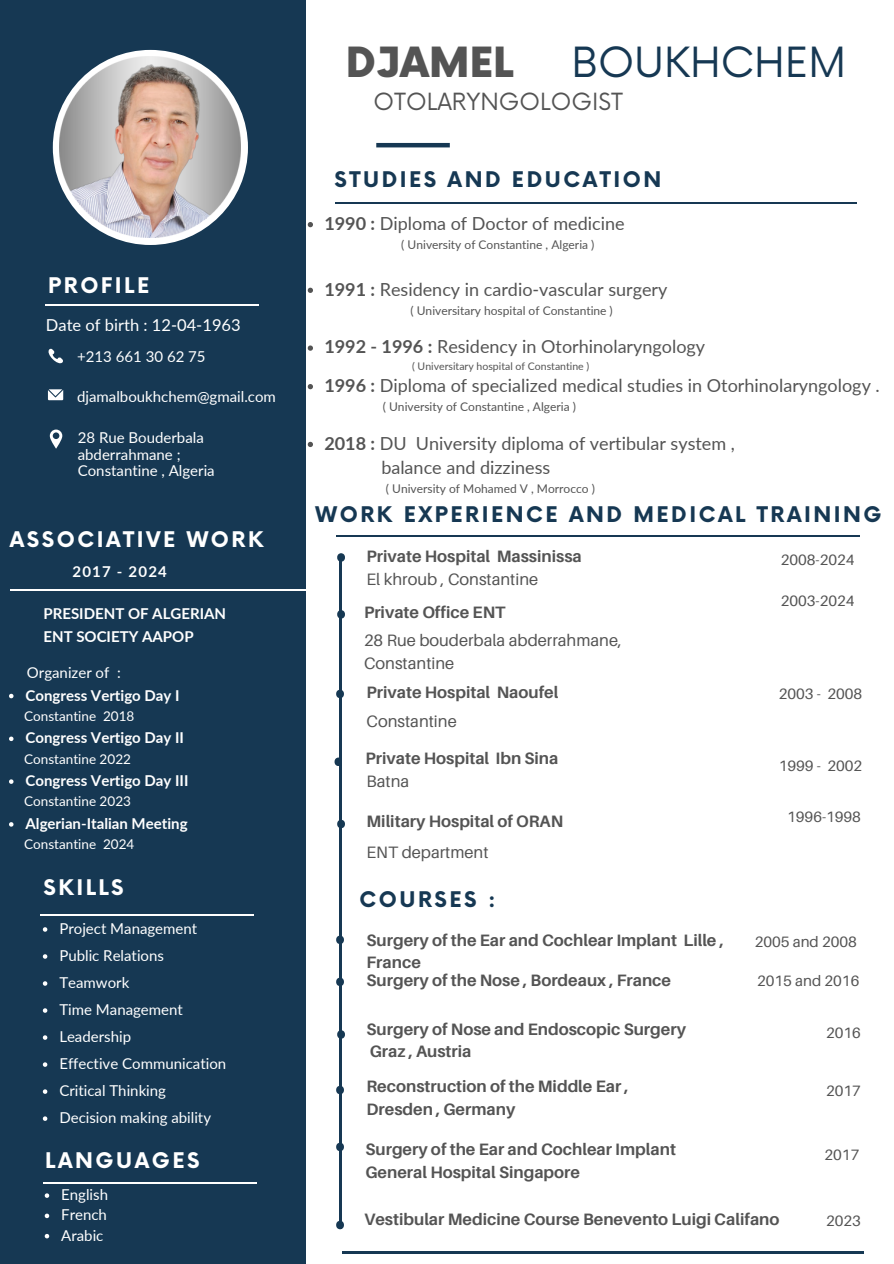
<style>
.page{position:relative;width:894px;height:1264px;background:#fff}
.page>*{position:absolute;margin:0;border:0;box-sizing:border-box;transform-origin:0 0}
.t1{font:40.5px "Now";color:#163853}
.t2{font:900 40.5px "Now";color:#545454}
.t3{font:23.1px "Now";color:#545454}
.t4{font:700 21px "Now";letter-spacing:.12em;color:#163853}
.t5{font:700 21px "Now";letter-spacing:.12em;color:#fff}
.t6{font:18px "Lato";color:#545454}
.t7{font:700 16.5px/22.5px "Aileron";color:#545454}
.t8{font:16.5px/22.5px "Aileron";color:#545454}
.t9{font:16.5px "Lato";color:#fff}
.t10{font:15px/17px "Lato";color:#fff}
.t11{font:700 15px/22.5px "Lato";color:#fff}
.t12{font:15px "Aileron";color:#545454}
.t13{font:700 15px "Lato";letter-spacing:.08em;color:#fff}
.t14{font:13.5px "Lato";color:#fff}
.t15{font:12px "Lato";color:#545454}
.t16{font:10.5px "Lato";color:#545454}
.s1{font-weight:700}
</style>
<div class="page">
<div style="left:0;top:0;width:306px;height:1263px;background:#163853"></div>
<hr style="left:376px;top:143px;width:73px;height:4px;background:#163853">
<div style="left:53px;top:50px;width:195px;height:195px;background:#fff;border-radius:50%"></div>
<svg style="left:48px;top:348px;width:15px;height:16px"></svg>
<svg style="left:48px;top:389px;width:15px;height:11px"></svg>
<svg style="left:50px;top:429px;width:12px;height:19px"></svg>
<hr style="left:45px;top:304px;width:214px;height:1px;background:#fff">
<hr style="left:11px;top:589px;width:295px;height:2px;background:#fff">
<hr style="left:40px;top:914px;width:214px;height:1px;background:#fff">
<hr style="left:43px;top:1182px;width:214px;height:1px;background:#fff">
<hr style="left:336px;top:535px;width:523px;height:1px;background:#163853">
<hr style="left:342px;top:1251px;width:522px;height:2px;background:#163853">
<hr style="left:334px;top:202px;width:522px;height:2px;background:#163853">
<svg style="left:337px;top:553px;width:8px;height:8px"></svg>
<hr style="left:340px;top:557px;width:1px;height:672px;background:#163853">
<svg style="left:336px;top:689px;width:8px;height:9px"></svg>
<svg style="left:337px;top:819px;width:8px;height:9px"></svg>
<svg style="left:337px;top:610px;width:8px;height:8px"></svg>
<svg style="left:334px;top:757px;width:8px;height:9px"></svg>
<svg style="left:336px;top:935px;width:8px;height:9px"></svg>
<svg style="left:336px;top:977px;width:8px;height:9px"></svg>
<svg style="left:336px;top:1085px;width:8px;height:9px"></svg>
<svg style="left:336px;top:1142px;width:8px;height:9px"></svg>
<svg style="left:337px;top:1030px;width:8px;height:8px"></svg>
<svg style="left:336px;top:1220px;width:8px;height:9px"></svg>
<img style="left:60px;top:57px;width:181px;height:181px">
<svg style="left:43px;top:927px;width:4px;height:4px"></svg>
<svg style="left:43px;top:954px;width:4px;height:4px"></svg>
<svg style="left:43px;top:981px;width:4px;height:4px"></svg>
<svg style="left:43px;top:1008px;width:4px;height:4px"></svg>
<svg style="left:43px;top:1035px;width:4px;height:4px"></svg>
<svg style="left:43px;top:1062px;width:4px;height:4px"></svg>
<svg style="left:43px;top:1089px;width:4px;height:4px"></svg>
<svg style="left:43px;top:1116px;width:4px;height:4px"></svg>
<svg style="left:9px;top:693px;width:5px;height:5px"></svg>
<svg style="left:9px;top:736px;width:5px;height:5px"></svg>
<svg style="left:9px;top:779px;width:5px;height:4px"></svg>
<svg style="left:9px;top:822px;width:5px;height:4px"></svg>
<svg style="left:45px;top:1193px;width:4px;height:4px"></svg>
<svg style="left:45px;top:1213px;width:4px;height:5px"></svg>
<svg style="left:45px;top:1234px;width:4px;height:4px"></svg>
<svg style="left:307px;top:222px;width:6px;height:5px"></svg>
<svg style="left:307px;top:288px;width:6px;height:5px"></svg>
<svg style="left:307px;top:345px;width:6px;height:6px"></svg>
<svg style="left:307px;top:384px;width:6px;height:5px"></svg>
<svg style="left:307px;top:442px;width:6px;height:5px"></svg>
<p class="t5" style="left:48px;top:274px;width:102px">PROFILE</p>
<p class="t9" style="left:46px;top:315px;width:196px">Date of birth : 12-04-1963</p>
<p class="t10" style="left:77px;top:347px;width:130px">+213 661 30 62 75</p>
<p class="t10" style="left:77px;top:388px;width:200px">djamalboukhchem@gmail.com</p>
<p class="t10" style="left:78px;top:428px;width:138px">28 Rue Bouderbala abderrahmane ;<br>Constantine , Algeria</p>
<p class="t5" style="left:10px;top:527px;width:255px">ASSOCIATIVE WORK</p>
<p class="t13" style="left:72px;top:562px;width:96px">2017 - 2024</p>
<p class="t11" style="left:43px;top:602px;width:184px">PRESIDENT OF ALGERIAN<br>ENT SOCIETY AAPOP</p>
<p class="t10" style="left:27px;top:663px;width:95px">Organizer of :</p>
<p class="t11" style="left:25px;top:683px;width:155px">Congress Vertigo Day I</p>
<h3 class="t14" style="left:24px;top:707px;width:112px">Constantine 2018</h3>
<p class="t11" style="left:25px;top:726px;width:160px">Congress Vertigo Day II</p>
<p class="t14" style="left:24px;top:750px;width:108px">Constantine 2022</p>
<p class="t11" style="left:25px;top:769px;width:164px">Congress Vertigo Day III</p>
<p class="t14" style="left:24px;top:793px;width:108px">Constantine 2023</p>
<p class="t11" style="left:25px;top:811px;width:164px">Algerian-Italian Meeting</p>
<p class="t14" style="left:24px;top:835px;width:112px">Constantine 2024</p>
<h3 class="t5" style="left:43px;top:875px;width:82px">SKILLS</h3>
<p class="t10" style="left:59px;top:919px;width:139px">Project Management</p>
<p class="t10" style="left:59px;top:946px;width:106px">Public Relations</p>
<p class="t10" style="left:59px;top:973px;width:71px">Teamwork</p>
<p class="t10" style="left:59px;top:1000px;width:125px">Time Management</p>
<p class="t10" style="left:59px;top:1027px;width:73px">Leadership</p>
<p class="t10" style="left:59px;top:1054px;width:168px">Effective Communication</p>
<p class="t10" style="left:59px;top:1081px;width:108px">Critical Thinking</p>
<p class="t10" style="left:59px;top:1108px;width:153px">Decision making ability</p>
<p class="t5" style="left:45px;top:1148px;width:156px">LANGUAGES</p>
<p class="t10" style="left:61px;top:1185px;width:48px">English</p>
<h3 class="t10" style="left:61px;top:1206px;width:47px">French</h3>
<p class="t10" style="left:61px;top:1226px;width:44px">Arabic</p>
<h6 class="t2" style="left:346px;top:41px;width:169px">DJAMEL</h6>
<p class="t1" style="left:571px;top:40px;width:276px">BOUKHCHEM</p>
<p class="t3" style="left:373px;top:89px;width:251px">OTOLARYNGOLOGIST</p>
<h2 class="t4" style="left:334px;top:168px;width:328px">STUDIES AND EDUCATION</h2>
<h4 class="t6" style="left:324px;top:212px;width:302px"><span class="s1">1990 :</span> Diploma of Doctor of medicine</h4>
<p class="t15" style="left:401px;top:237px;width:194px">( University of Constantine , Algeria )</p>
<h3 class="t6" style="left:324px;top:278px;width:344px"><span class="s1">1991 :</span> Residency in cardio-vascular surgery</h3>
<p class="t15" style="left:410px;top:303px;width:204px">( Universitary hospital of Constantine )</p>
<p class="t6" style="left:324px;top:335px;width:382px"><span class="s1">1992 - 1996 :</span> Residency in Otorhinolaryngology</p>
<p class="t16" style="left:412px;top:359px;width:179px">( Universitary hospital of Constantine )</p>
<p class="t6" style="left:324px;top:374px;width:557px"><span class="s1">1996 :</span> Diploma of specialized medical studies in Otorhinolaryngology .</p>
<p class="t15" style="left:383px;top:399px;width:194px">( University of Constantine , Algeria )</p>
<p class="t6" style="left:324px;top:432px;width:412px"><span class="s1">2018 :</span> DU University diploma of vertibular system ,</p>
<p class="t6" style="left:381px;top:456px;width:170px">balance and dizziness</p>
<p class="t15" style="left:386px;top:481px;width:210px">( University of Mohamed V , Morrocco )</p>
<p class="t4" style="left:315px;top:502px;width:567px">WORK EXPERIENCE AND MEDICAL TRAINING</p>
<p class="t7" style="left:366px;top:544px;width:217px">Private Hospital Massinissa</p>
<p class="t12" style="left:780px;top:550px;width:75px">2008-2024</p>
<p class="t8" style="left:366px;top:567px;width:173px">El khroub , Constantine</p>
<p class="t7" style="left:364px;top:600px;width:143px">Private Office ENT</p>
<h5 class="t12" style="left:780px;top:591px;width:75px">2003-2024</h5>
<h6 class="t8" style="left:364px;top:628px;width:259px">28 Rue bouderbala abderrahmane,<br>Constantine</h6>
<h5 class="t7" style="left:366px;top:681px;width:193px">Private Hospital Naoufel</h5>
<p class="t8" style="left:366px;top:709px;width:92px">Constantine</p>
<h6 class="t7" style="left:365px;top:746px;width:194px">Private Hospital Ibn Sina</h6>
<h5 class="t12" style="left:778px;top:756px;width:85px">1999 - 2002</h5>
<p class="t8" style="left:366px;top:769px;width:44px">Batna</p>
<h3 class="t12" style="left:778px;top:685px;width:85px">2003 - 2008</h3>
<p class="t7" style="left:366px;top:810px;width:198px">Military Hospital of ORAN</p>
<h5 class="t12" style="left:787px;top:807px;width:75px">1996-1998</h5>
<h6 class="t8" style="left:366px;top:840px;width:123px">ENT department</h6>
<h1 class="t4" style="left:359px;top:887px;width:138px">COURSES :</h1>
<h6 class="t7" style="left:366px;top:928px;width:358px">Surgery of the Ear and Cochlear Implant Lille ,<br>France</h6>
<p class="t12" style="left:754px;top:932px;width:104px">2005 and 2008</p>
<h5 class="t7" style="left:366px;top:969px;width:306px">Surgery of the Nose , Bordeaux , France</h5>
<h6 class="t12" style="left:757px;top:971px;width:104px">2015 and 2016</h6>
<h3 class="t7" style="left:366px;top:1017px;width:321px">Surgery of Nose and Endoscopic Surgery<br>Graz , Austria</h3>
<h5 class="t12" style="left:825px;top:1022px;width:36px">2016</h5>
<p class="t7" style="left:366px;top:1074px;width:263px">Reconstruction of the Middle Ear ,<br>Dresden , Germany</p>
<h5 class="t12" style="left:825px;top:1081px;width:36px">2017</h5>
<p class="t7" style="left:365px;top:1138px;width:312px">Surgery of the Ear and Cochlear Implant<br>General Hospital Singapore</p>
<h5 class="t12" style="left:824px;top:1145px;width:36px">2017</h5>
<p class="t7" style="left:364px;top:1207px;width:417px">Vestibular Medicine Course Benevento Luigi Califano</p>
<h5 class="t12" style="left:825px;top:1211px;width:36px">2023</h5>
</div>
